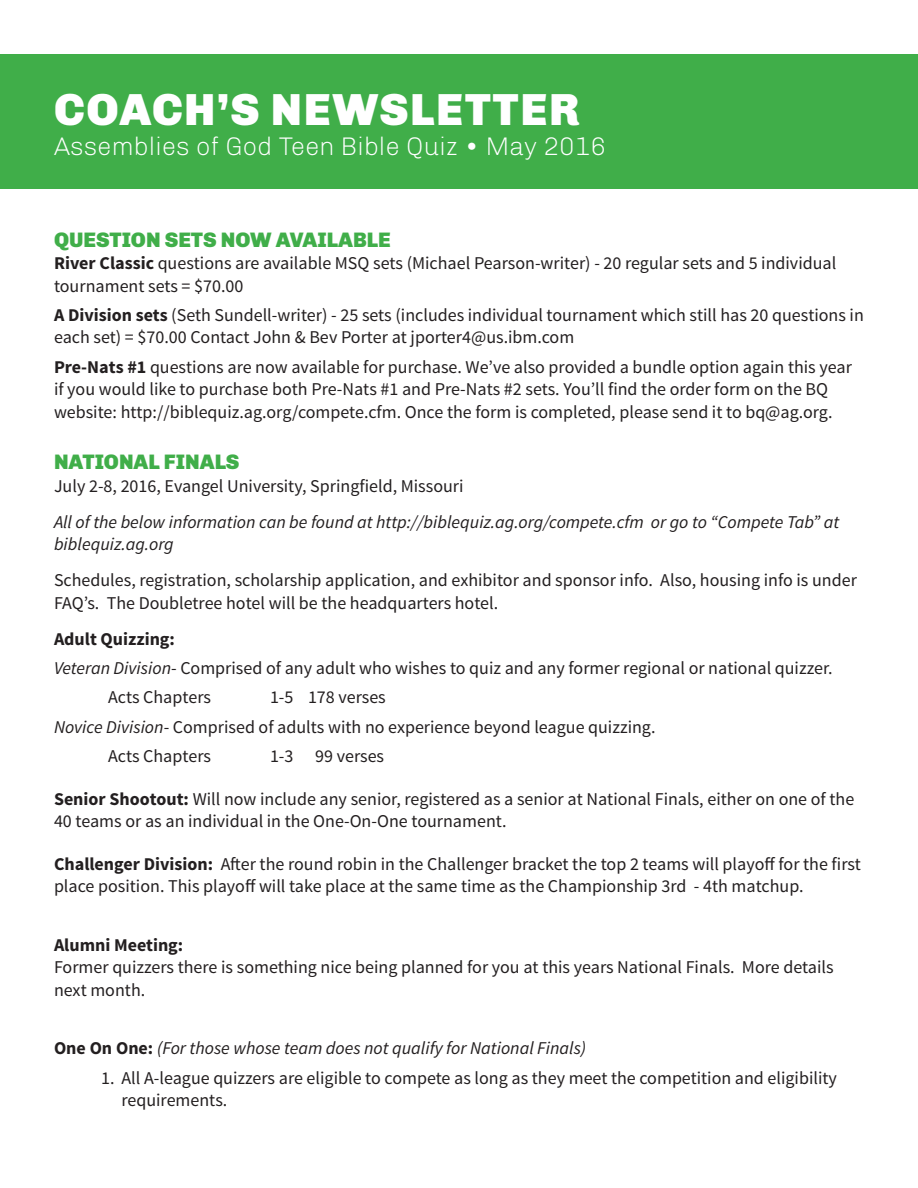
<style>
.page{position:relative;width:918px;height:1188px;background:#fff}
.page>*{position:absolute;margin:0;border:0;box-sizing:border-box;transform-origin:0 0}
.t1{font:900 45px "Chivo";letter-spacing:.035em;color:#fff}
.t2{font:300 25.5px "Chivo";color:#fff}
.Body_Titles{font:900 21px "Chivo";color:#40ae49}
.Body{font:18px/22.5px "Source Sans Pro";color:#231f20}
.Body_Titles-2{font:18px/22.5px "Source Sans Pro";color:#231f20}
.Body-2{font:italic 18px/22.5px "Source Sans Pro";color:#231f20}
.Body-3{font:700 18px "Source Sans Pro";color:#231f20}
.s1{font-weight:700}
.s2{font-style:italic}
.s3{font-weight:700;font-style:normal}
</style>
<div class="page">
<div style="left:0;top:55px;width:918px;height:134px;background:#40ae49"></div>
<p class="t1" style="left:54px;top:83px;width:527px">COACH’S NEWSLETTER</p>
<p class="t2" style="left:54px;top:132px;width:554px">Assemblies of God Teen Bible Quiz • May 2016</p>
<p class="Body_Titles" style="left:54px;top:227px;width:338px">QUESTION SETS NOW AVAILABLE</p>
<p class="Body_Titles-2" style="left:54px;top:252px;width:784px"><span class="s1">River Classic</span> questions are available MSQ sets (Michael Pearson-writer) - 20 regular sets and 5 individual tournament sets = $70.00</p>
<p class="Body_Titles-2" style="left:54px;top:304px;width:811px"><span class="s1">A Division sets</span> (Seth Sundell-writer) - 25 sets (includes individual tournament which still has 20 questions in each set) = $70.00 Contact John &amp; Bev Porter at jporter4@us.ibm.com</p>
<p class="Body_Titles-2" style="left:54px;top:356px;width:799px"><span class="s1">Pre-Nats #1</span> questions are now available for purchase. We’ve also provided a bundle option again this year if you would like to purchase both Pre-Nats #1 and Pre-Nats #2 sets. You’ll find the order form on the BQ website: http://biblequiz.ag.org/compete.cfm. Once the form is completed, please send it to bq@ag.org.</p>
<p class="Body_Titles" style="left:54px;top:450px;width:187px">NATIONAL FINALS</p>
<p class="Body" style="left:54px;top:475px;width:411px">July 2-8, 2016, Evangel University, Springfield, Missouri</p>
<p class="Body-2" style="left:54px;top:511px;width:787px">All of the below information can be found at http://biblequiz.ag.org/compete.cfm or go to “Compete Tab” at biblequiz.ag.org</p>
<p class="Body" style="left:54px;top:569px;width:804px">Schedules, registration, scholarship application, and exhibitor and sponsor info. Also, housing info is under<br>FAQ’s. The Doubletree hotel will be the headquarters hotel.</p>
<p class="Body-3" style="left:54px;top:627px;width:122px">Adult Quizzing:</p>
<p class="Body" style="left:54px;top:657px;width:780px"><span class="s2">Veteran Division</span>- Comprised of any adult who wishes to quiz and any former regional or national quizzer.</p>
<p class="Body" style="left:108px;top:686px;width:104px">Acts Chapters</p>
<p class="Body" style="left:270px;top:686px;width:117px">1-5 178 verses</p>
<p class="Body" style="left:54px;top:716px;width:603px"><span class="s2">Novice Division</span>- Comprised of adults with no experience beyond league quizzing.</p>
<p class="Body" style="left:108px;top:745px;width:104px">Acts Chapters</p>
<p class="Body" style="left:270px;top:745px;width:116px">1-3 99 verses</p>
<p class="Body" style="left:54px;top:788px;width:802px"><span class="s1">Senior Shootout:</span> Will now include any senior, registered as a senior at National Finals, either on one of the<br>40 teams or as an individual in the One-On-One tournament.</p>
<p class="Body" style="left:54px;top:853px;width:809px"><span class="s1">Challenger Division:</span> After the round robin in the Challenger bracket the top 2 teams will playoff for the first place position. This playoff will take place at the same time as the Championship 3rd - 4th matchup.</p>
<p class="Body" style="left:54px;top:934px;width:781px"><span class="s1">Alumni Meeting:<br></span>Former quizzers there is something nice being planned for you at this years National Finals. More details next month.</p>
<p class="Body-2" style="left:54px;top:1037px;width:534px"><span class="s3">One On One:</span> (For those whose team does not qualify for National Finals)</p>
<p class="Body_Titles-2" style="left:122px;top:1067px;width:717px;text-indent:-20px">1. All A-league quizzers are eligible to compete as long as they meet the competition and eligibility requirements.</p>
</div>
